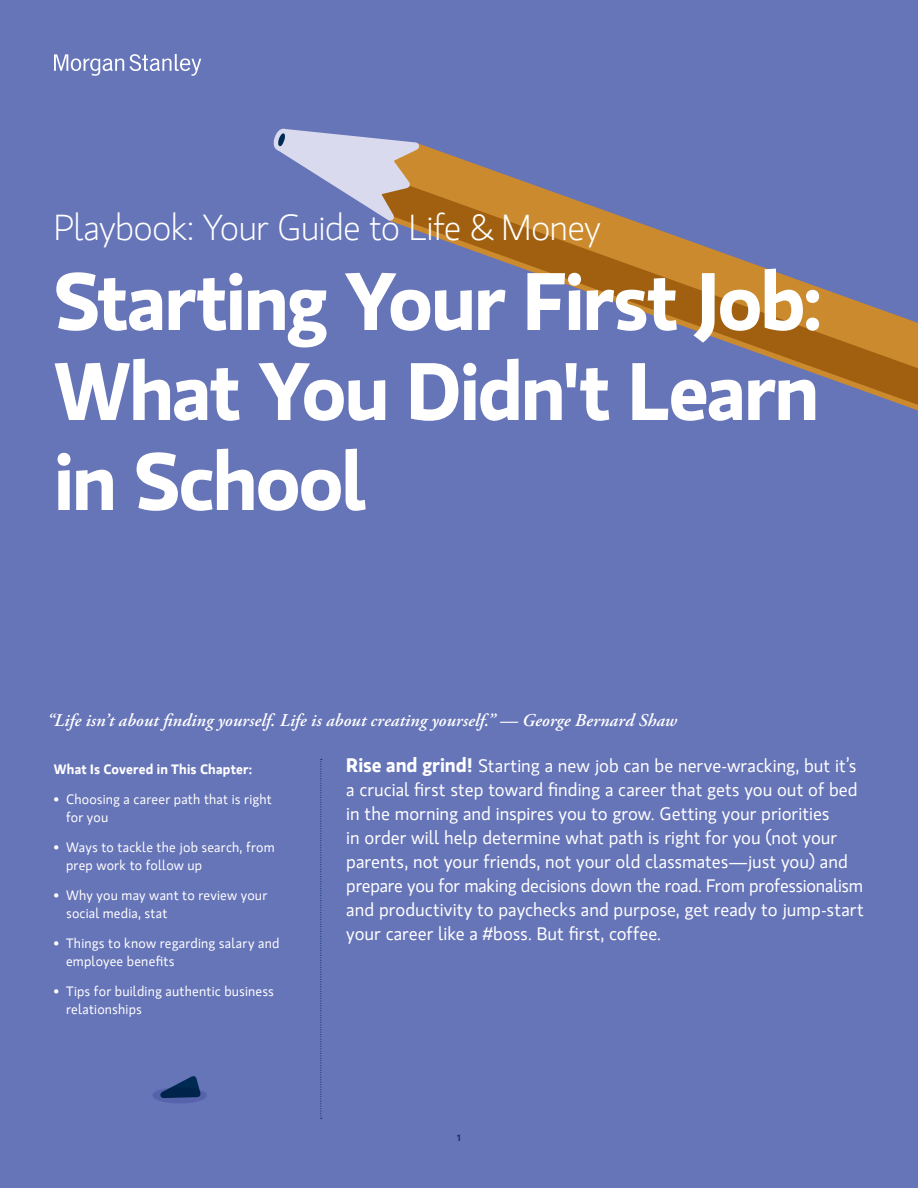
<style>
.page{position:relative;width:918px;height:1188px;background:#6674b8}
.page>*{position:absolute;margin:0;border:0;box-sizing:border-box;transform-origin:0 0}
.t1{font:700 81px/90px "MS Gloriola II Std";letter-spacing:-.03em;color:#fff;text-align:justify}
.Chapter_Headings__MS{font:300 36px "MS Gloriola II Std";letter-spacing:-.025em;color:#fff}
.t2{font:18px/24px "MS Gloriola II Std";color:#fff}
.t3{font:italic 600 18px "Adobe Garamond Pro";letter-spacing:.005em;color:#fff}
.t4{font:13.5px/18px "MS Gloriola II Std";letter-spacing:.015em;color:#fff}
.t5{font:700 13.5px "MS Gloriola II Std";letter-spacing:.01em;color:#fff}
.t6{font:700 9px "MS Gloriola II Std";color:#1c3362}
.s1{font-weight:700;font-size:19.5px}
</style>
<div class="page">
<svg style="left:442px;top:152px;width:69px;height:25px"></svg>
<svg style="left:407px;top:177px;width:511px;height:234px"></svg>
<svg style="left:156px;top:1076px;width:49px;height:26px"></svg>
<svg style="left:152px;top:1087px;width:55px;height:16px"></svg>
<svg style="left:320px;top:759px;width:2px;height:360px"></svg>
<svg style="left:273px;top:128px;width:169px;height:99px"></svg>
<svg style="left:54px;top:54px;width:147px;height:22px"></svg>
<p class="Chapter_Headings__MS" style="left:54px;top:204px;width:549px">Playbook: Your Guide to Life &amp; Money</p>
<p class="t1" style="left:54px;top:253px;width:770px">Starting Your First Job:<br>What You Didn't Learn in School</p>
<p class="t3" style="left:47px;top:710px;width:632px">“Life isn’t about finding yourself. Life is about creating yourself.” — George Bernard Shaw</p>
<p class="t2" style="left:346px;top:753px;width:519px"><span class="s1">Rise and grind!</span> Starting a new job can be nerve-wracking, but it’s a crucial first step toward finding a career that gets you out of bed in the morning and inspires you to grow. Getting your priorities<br>in order will help determine what path is right for you (not your parents, not your friends, not your old classmates—just you) and prepare you for making decisions down the road. From professionalism and productivity to paychecks and purpose, get ready to jump-start your career like a #boss. But first, coffee.</p>
<p class="t5" style="left:54px;top:760px;width:200px">What Is Covered in This Chapter:</p>
<p class="t4" style="left:66px;top:790px;width:208px;text-indent:-12px">• Choosing a career path that is right for you</p>
<p class="t4" style="left:66px;top:838px;width:210px;text-indent:-12px">• Ways to tackle the job search, from prep work to follow up</p>
<p class="t4" style="left:66px;top:886px;width:203px;text-indent:-12px">• Why you may want to review your social media, stat</p>
<p class="t4" style="left:66px;top:934px;width:215px;text-indent:-12px">• Things to know regarding salary and employee benefits</p>
<p class="t4" style="left:66px;top:982px;width:209px;text-indent:-12px">• Tips for building authentic business relationships</p>
<p class="t6" style="left:457px;top:1131px;width:5px">1</p>
</div>
